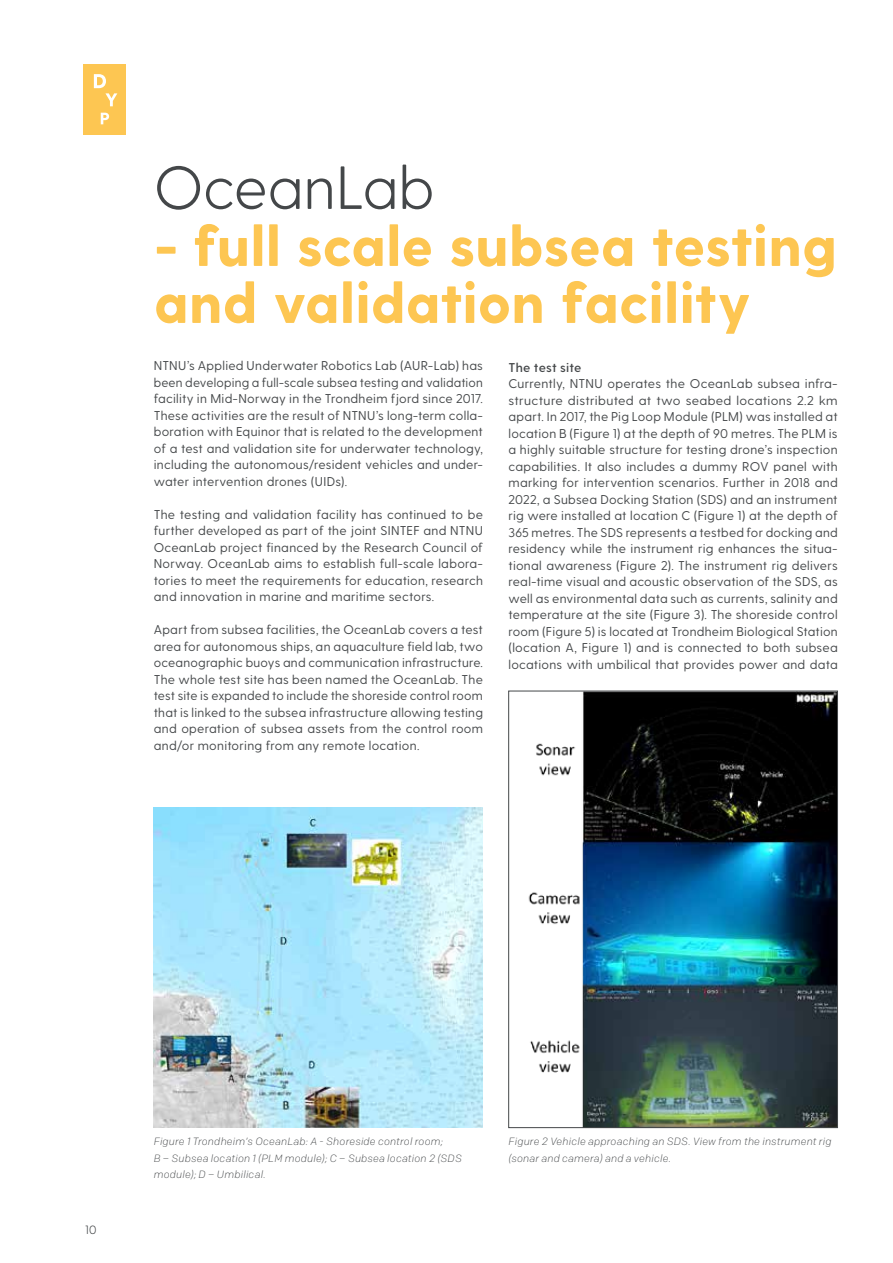
<style>
.page{position:relative;width:893px;height:1263px;background:#fff}
.page>*{position:absolute;margin:0;border:0;box-sizing:border-box;transform-origin:0 0}
.t1{font:300 60.75px "Greycliff CF";letter-spacing:-.01em;color:#444749}
.t2{font:800 57px/57px "Greycliff CF";letter-spacing:-.005em;color:#fdc652}
.t3{font:12.75px/16.5px "Greycliff CF";letter-spacing:.02em;color:#444749;text-align:justify}
.t4{font:600 12.75px "Greycliff CF";letter-spacing:.01em;color:#444749}
.t5{font:300 12px "Greycliff CF";color:#444749}
.t6{font:italic 300 10.5px/16.5px "Colfax";letter-spacing:.02em;color:#444749}
</style>
<div class="page">
<div style="left:84px;top:64px;width:42px;height:71px;background:#fdc652"></div>
<svg style="left:94px;top:74px;width:23px;height:32px"></svg>
<svg style="left:101px;top:113px;width:8px;height:11px"></svg>
<img style="left:154px;top:808px;width:329px;height:319px">
<img style="left:528px;top:693px;width:308px;height:433px">
<div style="left:508px;top:691px;width:330px;height:437px;border:1px solid #444749"></div>
<h1 class="t1" style="left:154px;top:152px;width:282px">OceanLab</h1>
<h2 class="t2" style="left:154px;top:220px;width:685px">- full scale subsea testing and validation facility</h2>
<p class="t3" style="left:154px;top:358px;width:331px">NTNU’s Applied Underwater Robotics Lab (AUR-Lab) has been developing a full-scale subsea testing and validation facility in Mid-Norway in the Trondheim fjord since 2017.<br>These activities are the result of NTNU’s long-term colla&shy;boration with Equinor that is related to the development of a test and validation site for underwater technology, including the autonomous/resident vehicles and under&shy;water intervention drones (UIDs).</p>
<p class="t3" style="left:154px;top:506px;width:331px">The testing and validation facility has continued to be further developed as part of the joint SINTEF and NTNU OceanLab project financed by the Research Council of Norway. OceanLab aims to establish full-scale labora&shy;tories to meet the requirements for education, research and innovation in marine and maritime sectors.</p>
<p class="t3" style="left:154px;top:622px;width:331px">Apart from subsea facilities, the OceanLab covers a test area for autonomous ships, an aquaculture field lab, two oceanographic buoys and communication infrastructure.<br>The whole test site has been named the OceanLab. The test site is expanded to include the shoreside control room that is linked to the subsea infrastructure allowing testing and operation of subsea assets from the control room and/or monitoring from any remote location.</p>
<p class="t4" style="left:508px;top:360px;width:75px">The test site</p>
<p class="t3" style="left:508px;top:376px;width:331px">Currently, NTNU operates the OceanLab subsea infra&shy;structure distributed at two seabed locations 2.2 km apart. In 2017, the Pig Loop Module (PLM) was installed at location B (Figure 1) at the depth of 90 metres. The PLM is a highly suitable structure for testing drone’s inspection capabilities. It also includes a dummy ROV panel with marking for intervention scenarios. Further in 2018 and 2022, a Subsea Docking Station (SDS) and an instrument rig were installed at location C (Figure 1) at the depth of 365 metres. The SDS represents a testbed for docking and residency while the instrument rig enhances the situa&shy;tional awareness (Figure 2). The instrument rig delivers real-time visual and acoustic observation of the SDS, as well as environmental data such as currents, salinity and temperature at the site (Figure 3). The shoreside control room (Figure 5) is located at Trondheim Biological Station (location A, Figure 1) and is connected to both subsea locations with umbilical that provides power and data</p>
<p class="t5" style="left:85px;top:1223px;width:13px">10</p>
<p class="t6" style="left:154px;top:1133px;width:309px">Figure 1 Trondheim’s OceanLab: A - Shoreside control room;<br>B – Subsea location 1 (PLM module); C – Subsea location 2 (SDS module); D – Umbilical.</p>
<p class="t6" style="left:508px;top:1133px;width:324px">Figure 2 Vehicle approaching an SDS. View from the instrument rig (sonar and camera) and a vehicle.</p>
</div>
